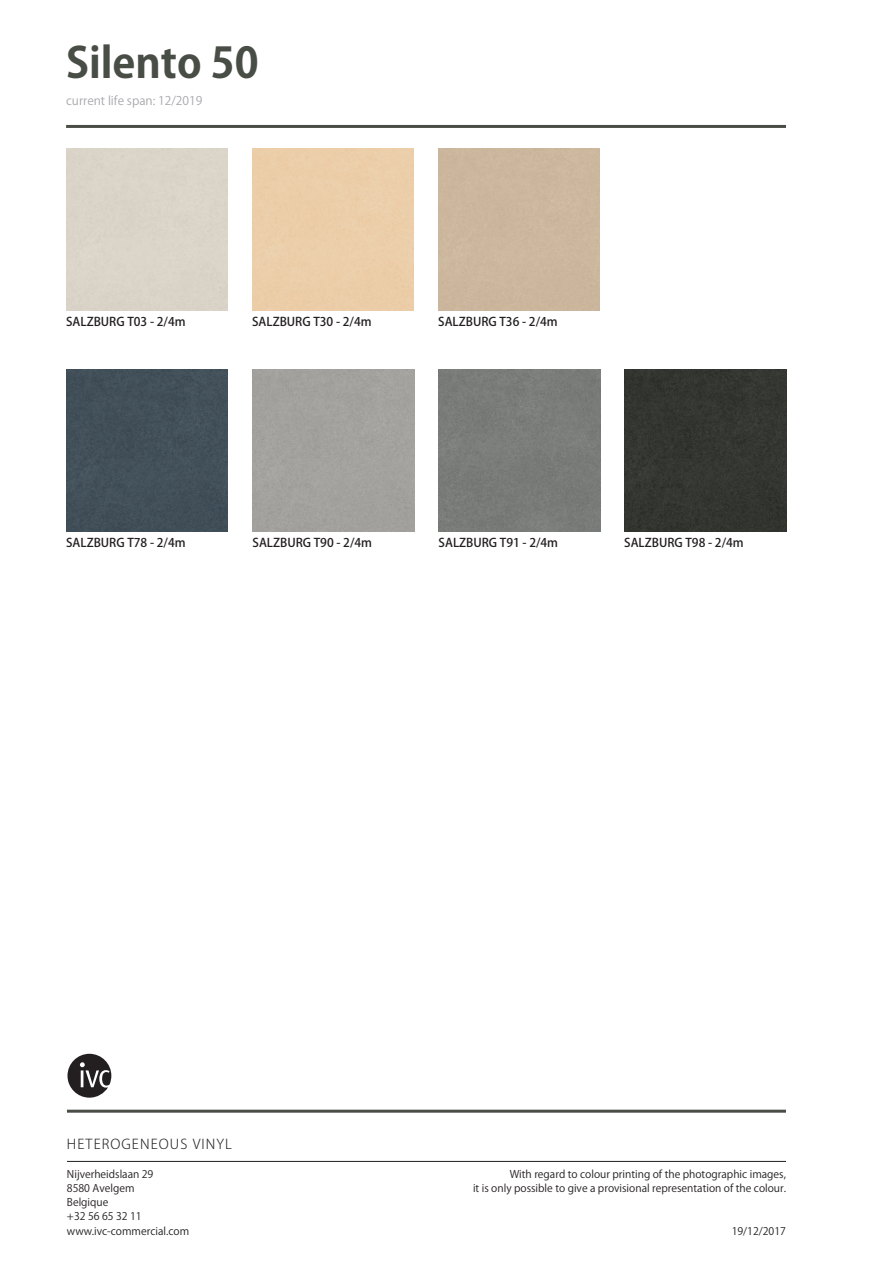
<style>
.page{position:relative;width:893px;height:1263px;background:#fff}
.page>*{position:absolute;margin:0;border:0;box-sizing:border-box;transform-origin:0 0}
.t1{font:700 41.85px "Koz Go Pr 6 N";color:#484d46}
.t2{font:300 13.5px "Koz Go Pr 6 N";letter-spacing:.08em;color:#231f20}
.t3{font:500 12px "Koz Go Pr 6 N";color:#231f20}
.t4{font:12px "Koz Go Pro";color:#a8a9ad}
.t5{font:10.5px/14.2px "Koz Go Pro";color:#231f20;text-align:right}
</style>
<div class="page">
<div style="left:66px;top:369px;width:162px;height:162px;background:#425059"></div>
<div style="left:624px;top:369px;width:162px;height:162px;background:#333630"></div>
<hr style="left:66px;top:125px;width:720px;height:3px;background:#484d46">
<div style="left:439px;top:369px;width:161px;height:162px;background:#797c79"></div>
<hr style="left:67px;top:1110px;width:719px;height:3px;background:#484d46">
<hr style="left:67px;top:1161px;width:719px;height:1px;background:#231f20">
<svg style="left:67px;top:1054px;width:44px;height:44px"></svg>
<h1 class="t1" style="left:66px;top:39px;width:194px">Silento 50</h1>
<p class="t4" style="left:66px;top:93px;width:138px">current life span: 12/2019</p>
<p class="t3" style="left:66px;top:315px;width:121px">SALZBURG T03 - 2/4m</p>
<p class="t3" style="left:252px;top:315px;width:121px">SALZBURG T30 - 2/4m</p>
<p class="t3" style="left:438px;top:315px;width:121px">SALZBURG T36 - 2/4m</p>
<p class="t3" style="left:66px;top:536px;width:121px">SALZBURG T78 - 2/4m</p>
<p class="t3" style="left:624px;top:536px;width:121px">SALZBURG T98 - 2/4m</p>
<p class="t3" style="left:253px;top:536px;width:121px">SALZBURG T90 - 2/4m</p>
<p class="t3" style="left:439px;top:536px;width:121px">SALZBURG T91 - 2/4m</p>
<p class="t2" style="left:67px;top:1137px;width:167px">HETEROGENEOUS VINYL</p>
<p class="t5" style="left:67px;top:1167px;width:124px;text-align:left">Nijverheidslaan 29<br>8580 Avelgem<br>Belgique<br>+32 56 65 32 11 www.ivc-commercial.com</p>
<p class="t5" style="left:473px;top:1167px;width:314px">With regard to colour printing of the photographic images,<br>it is only possible to give a provisional representation of the colour.</p>
<p class="t5" style="left:732px;top:1224px;width:56px">19/12/2017</p>
</div>
